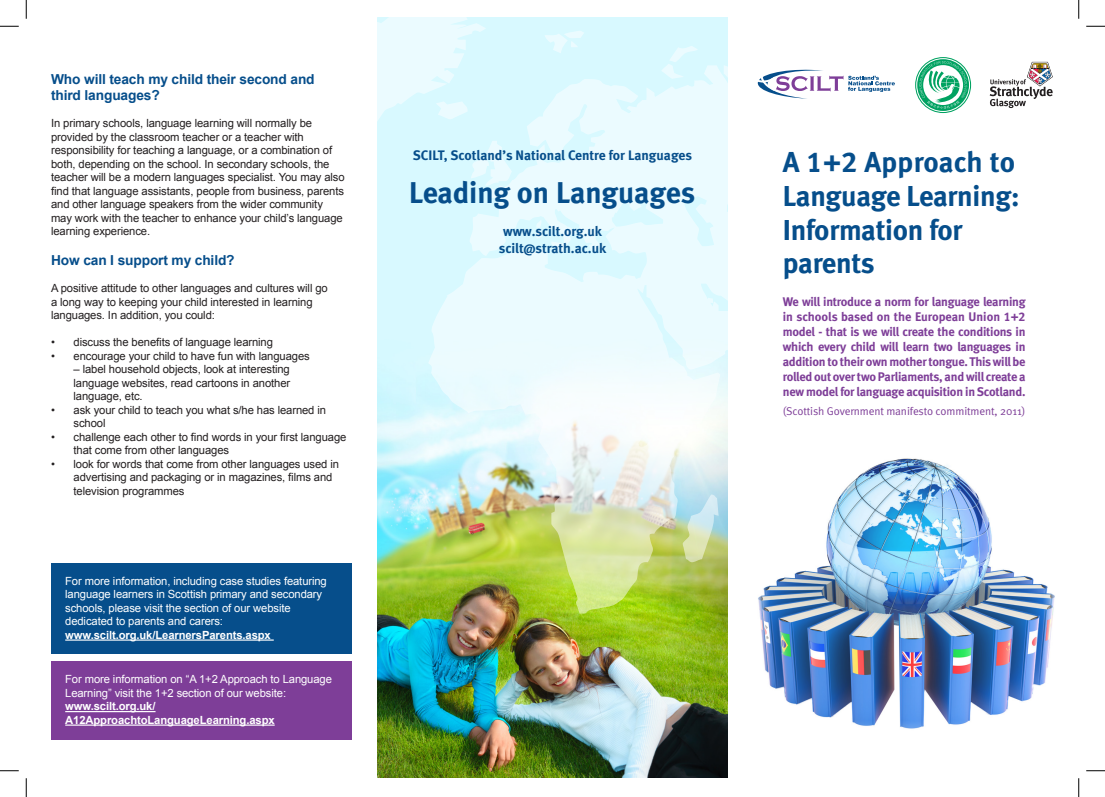
<style>
.page{position:relative;width:1105px;height:797px;background:#fff}
.page>*{position:absolute;margin:0;border:0;box-sizing:border-box;transform-origin:0 0}
.t1{font:30px "Meta Bold LF";color:#064e8b}
.t2{font:28.75px/33.8px "Meta Bold LF";letter-spacing:-.01em;color:#064e8b}
.t3{font:13.75px/16.5px "Meta Bold LF";color:#064e8b;text-align:center}
.t4{font:700 13.75px/16.5px "Arial";letter-spacing:-.01em;color:#064e8b}
.t5{font:12.5px/15px "Meta Bold LF";letter-spacing:-.02em;color:#7e3e98;text-align:justify}
.t6{font:11.25px/13.5px "Arial";letter-spacing:-.01em;color:#231f20}
.t7{font:11.25px/13.5px "Arial";letter-spacing:-.01em;color:#fff}
.t8{font:700 11.25px/13.5px "Arial";letter-spacing:-.01em;color:#fff}
.t9{font:11.25px "Meta Normal";letter-spacing:-.01em;color:#7e3e98}
</style>
<div class="page">
<img style="left:377px;top:18px;width:351px;height:759px">
<svg style="left:428px;top:37px;width:300px;height:576px"></svg>
<svg style="left:544px;top:31px;width:40px;height:22px"></svg>
<svg style="left:661px;top:46px;width:37px;height:33px"></svg>
<svg style="left:545px;top:152px;width:7px;height:8px"></svg>
<svg style="left:471px;top:141px;width:41px;height:45px"></svg>
<svg style="left:535px;top:220px;width:7px;height:19px"></svg>
<svg style="left:682px;top:494px;width:37px;height:68px"></svg>
<svg style="left:377px;top:17px;width:109px;height:116px"></svg>
<img style="left:758px;top:458px;width:297px;height:271px">
<svg style="left:757px;top:69px;width:138px;height:30px"></svg>
<svg style="left:990px;top:62px;width:63px;height:46px"></svg>
<svg style="left:915px;top:57px;width:56px;height:56px"></svg>
<div style="left:51px;top:563px;width:301px;height:90px;background:#064e8b"></div>
<div style="left:51px;top:661px;width:301px;height:79px;background:#7e3e98"></div>
<hr style="left:65px;top:639px;width:209px;height:1px;background:#fff">
<hr style="left:65px;top:711px;width:91px;height:1px;background:#fff">
<hr style="left:65px;top:724px;width:210px;height:1px;background:#fff">
<svg style="left:0;top:25px;width:19px;height:2px"></svg>
<svg style="left:1086px;top:25px;width:19px;height:2px"></svg>
<svg style="left:0;top:770px;width:19px;height:1px"></svg>
<svg style="left:1086px;top:770px;width:19px;height:1px"></svg>
<svg style="left:25px;top:0;width:2px;height:19px"></svg>
<svg style="left:25px;top:778px;width:2px;height:19px"></svg>
<svg style="left:1078px;top:0;width:1px;height:19px"></svg>
<svg style="left:1078px;top:778px;width:1px;height:19px"></svg>
<p class="t4" style="left:51px;top:71px;width:265px">Who will teach my child their second and third languages?</p>
<p class="t6" style="left:51px;top:116px;width:295px">In primary schools, language learning will normally be provided by the classroom teacher or a teacher with responsibility for teaching a language, or a combination of both, depending on the school. In secondary schools, the teacher will be a modern languages specialist. You may also find that language assistants, people from business, parents and other language speakers from the wider community may work with the teacher to enhance your child’s language learning experience.</p>
<p class="t4" style="left:51px;top:252px;width:185px">How can I support my child?</p>
<p class="t6" style="left:51px;top:281px;width:278px">A positive attitude to other languages and cultures will go a long way to keeping your child interested in learning languages. In addition, you could:</p>
<p class="t6" style="left:51px;top:335px;width:223px">• discuss the benefits of language learning</p>
<p class="t6" style="left:51px;top:349px;width:260px">• encourage your child to have fun with languages</p>
<p class="t6" style="left:74px;top:362px;width:218px;text-align:justify">– label household objects, look at interesting language websites, read cartoons in another language, etc.</p>
<p class="t6" style="left:74px;top:403px;width:254px;text-indent:-22px">• ask your child to teach you what s/he has learned in school</p>
<p class="t6" style="left:74px;top:430px;width:274px;text-indent:-22px">• challenge each other to find words in your first language that come from other languages</p>
<p class="t6" style="left:74px;top:457px;width:267px;text-indent:-22px">• look for words that come from other languages used in advertising and packaging or in magazines, films and television programmes</p>
<p class="t7" style="left:65px;top:574px;width:263px">For more information, including case studies featuring language learners in Scottish primary and secondary schools, please visit the section of our website dedicated to parents and carers:</p>
<p class="t8" style="left:65px;top:628px;width:207px">www.scilt.org.uk/LearnersParents.aspx</p>
<p class="t7" style="left:65px;top:672px;width:268px">For more information on “A 1+2 Approach to Language<br>Learning” visit the 1+2 section of our website:</p>
<p class="t8" style="left:65px;top:700px;width:211px">www.scilt.org.uk/<br>A12ApproachtoLanguageLearning.aspx</p>
<p class="t3" style="left:413px;top:147px;width:281px">SCILT, Scotland’s National Centre for Languages</p>
<h1 class="t1" style="left:409px;top:175px;width:288px">Leading on Languages</h1>
<p class="t3" style="left:499px;top:223px;width:109px">www.scilt.org.uk scilt@strath.ac.uk</p>
<h2 class="t2" style="left:783px;top:145px;width:238px">A 1+2 Approach to<br>Language Learning:<br>Information for parents</h2>
<p class="t5" style="left:783px;top:294px;width:244px">We will introduce a norm for language learning in schools based on the European Union 1+2 model - that is we will create the conditions in which every child will learn two languages in addition to their own mother tongue. This will be rolled out over two Parliaments, and will create a new model for language acquisition in Scotland.</p>
<p class="t9" style="left:783px;top:404px;width:244px">(Scottish Government manifesto commitment, 2011)</p>
</div>
